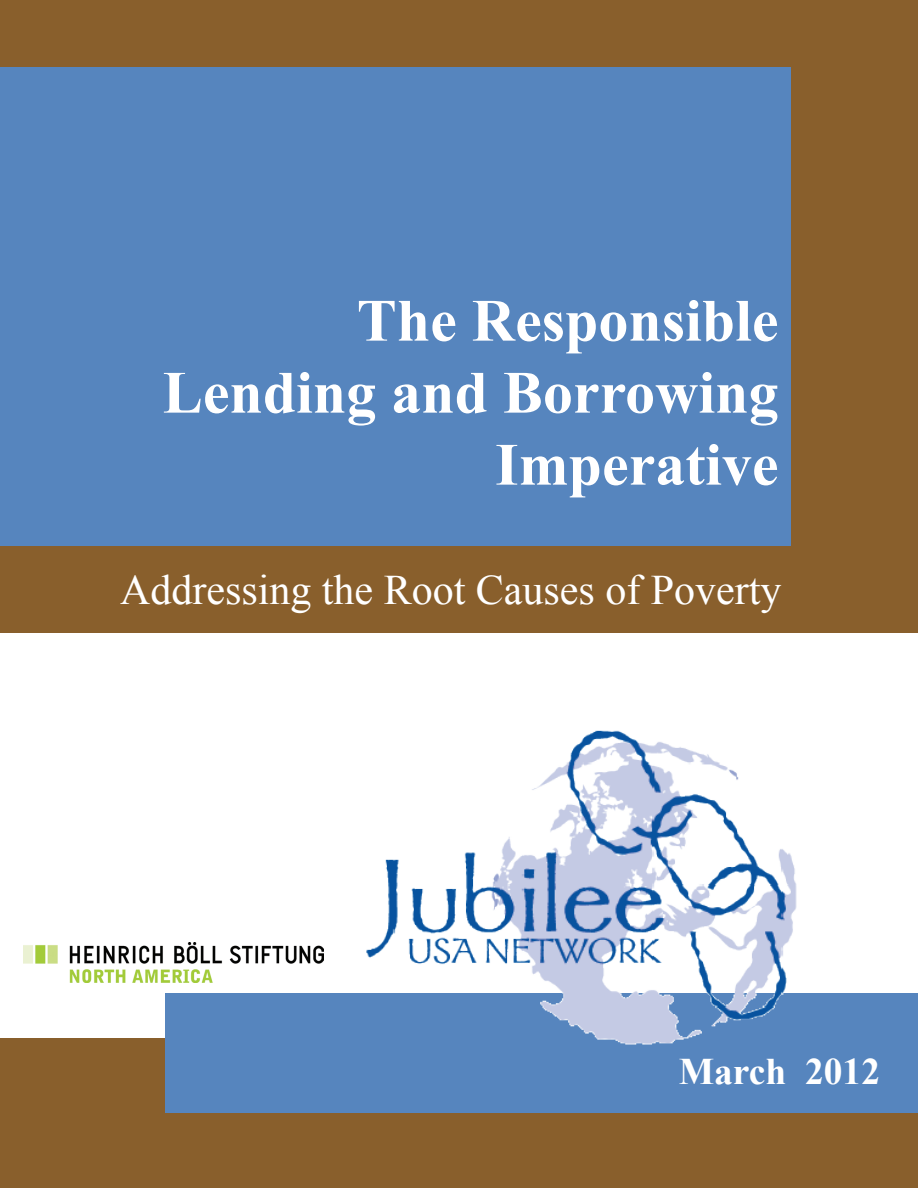
<style>
.page{position:relative;width:918px;height:1188px;background:#895f2c}
.page>*{position:absolute;margin:0;border:0;box-sizing:border-box;transform-origin:0 0}
.t1{font:700 60px/72px "Times New Roman";color:#fff;text-align:right}
.t2{font:42px "Times New Roman";color:#fff}
.t3{font:700 37.5px "Times New Roman";color:#fff}
</style>
<div class="page">
<div style="left:0;top:68px;width:790px;height:478px;background:#5685be"></div>
<div style="left:0;top:633px;width:918px;height:405px;background:#fff"></div>
<div style="left:165px;top:993px;width:753px;height:120px;background:#5685be"></div>
<img style="left:366px;top:730px;width:431px;height:315px">
<img style="left:23px;top:942px;width:301px;height:40px">
<p class="t1" style="left:163px;top:283px;width:617px">The Responsible<br>Lending and Borrowing<br>Imperative</p>
<p class="t2" style="left:120px;top:561px;width:663px">Addressing the Root Causes of Poverty</p>
<p class="t3" style="left:679px;top:1046px;width:203px">March 2012</p>
</div>
